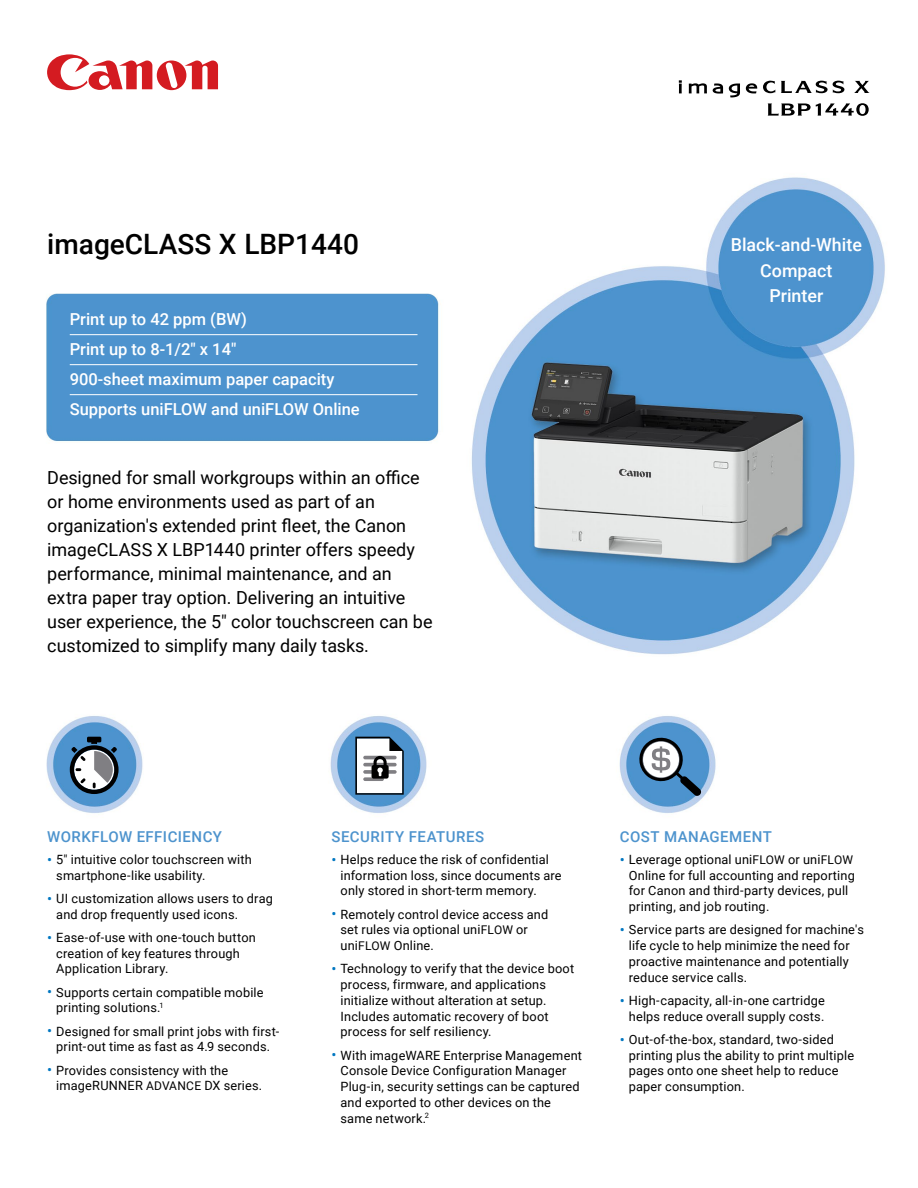
<style>
.page{position:relative;width:918px;height:1188px;background:#fff}
.page>*{position:absolute;margin:0;border:0;box-sizing:border-box;transform-origin:0 0}
.t1{font:500 28.05px "Roboto";color:#000}
.t2{font:18px/24px "Roboto";color:#000}
.t3{font:500 17.85px/25.5px "Roboto";color:#fff;text-align:center}
.t4{font:500 16.5px/30px "Roboto";color:#fff}
.t5{font:500 15px "Roboto";letter-spacing:.03em;color:#4d93cd}
.t6{font:12.75px/15.8px "Roboto";letter-spacing:.015em;color:#000}
.s1{font-size:15px;color:#0077c1}
.s2{font-size:12px}
</style>
<div class="page">
<img style="left:46px;top:80px;width:839px;height:733px">
<hr style="left:70px;top:334px;width:348px;height:1px;background:#fff">
<hr style="left:70px;top:364px;width:348px;height:1px;background:#fff">
<hr style="left:70px;top:394px;width:348px;height:1px;background:#fff">
<svg style="left:70px;top:737px;width:49px;height:57px"></svg>
<svg style="left:637px;top:735px;width:64px;height:61px"></svg>
<svg style="left:355px;top:737px;width:49px;height:58px"></svg>
<svg style="left:47px;top:54px;width:171px;height:36px"></svg>
<svg style="left:767px;top:103px;width:102px;height:13px"></svg>
<svg style="left:679px;top:80px;width:3px;height:13px"></svg>
<svg style="left:689px;top:83px;width:18px;height:10px"></svg>
<svg style="left:713px;top:83px;width:10px;height:11px"></svg>
<svg style="left:729px;top:84px;width:11px;height:13px"></svg>
<svg style="left:746px;top:83px;width:11px;height:10px"></svg>
<svg style="left:763px;top:81px;width:12px;height:12px"></svg>
<svg style="left:781px;top:81px;width:63px;height:12px"></svg>
<svg style="left:854px;top:81px;width:16px;height:12px"></svg>
<h1 class="t1" style="left:47px;top:224px;width:313px">imageCLASS X LBP1440</h1>
<p class="t4" style="left:70px;top:304px;width:292px">Print up to 42 ppm (BW)<br>Print up to 8-1/2" x 14"<br>900-sheet maximum paper capacity<br>Supports uniFLOW and uniFLOW Online</p>
<p class="t2" style="left:47px;top:465px;width:387px">Designed for small workgroups within an office or home environments used as part of an organization's extended print fleet, the Canon imageCLASS X LBP1440 printer offers speedy performance, minimal maintenance, and an extra paper tray option. Delivering an intuitive user experience, the 5" color touchscreen can be customized to simplify many daily tasks.</p>
<h3 class="t3" style="left:731px;top:231px;width:133px">Black-and-White<br>Compact<br>Printer</h3>
<p class="t5" style="left:47px;top:826px;width:176px">WORKFLOW EFFICIENCY</p>
<p class="t6" style="left:56px;top:851px;width:197px;text-indent:-9px"><span class="s1">•</span> 5" intuitive color touchscreen with smartphone-like usability.</p>
<p class="t6" style="left:56px;top:890px;width:218px;text-indent:-9px"><span class="s1">•</span> UI customization allows users to drag and drop frequently used icons.</p>
<p class="t6" style="left:56px;top:929px;width:201px;text-indent:-9px"><span class="s1">•</span> Ease-of-use with one-touch button creation of key features through<br>Application Library.</p>
<p class="t6" style="left:56px;top:984px;width:209px;text-indent:-9px"><span class="s1">•</span> Supports certain compatible mobile printing solutions.<sup>1</sup></p>
<p class="t6" style="left:47px;top:1023px;width:234px;text-align:center"><span class="s1">•</span> Designed for small print jobs with first&shy;print-out time as fast as 4.9 seconds.</p>
<p class="t6" style="left:56px;top:1062px;width:207px;text-indent:-9px"><span class="s1">•</span> Provides consistency with the imageRUNNER <span class="s2">ADVANCE</span> DX series.</p>
<p class="t5" style="left:332px;top:826px;width:154px">SECURITY FEATURES</p>
<p class="t6" style="left:341px;top:851px;width:223px;text-indent:-9px"><span class="s1">•</span> Helps reduce the risk of confidential information loss, since documents are only stored in short-term memory.</p>
<p class="t6" style="left:341px;top:906px;width:209px;text-indent:-9px"><span class="s1">•</span> Remotely control device access and set rules via optional uni<span class="s2">FLOW</span> or uni<span class="s2">FLOW</span> Online.</p>
<p class="t6" style="left:341px;top:960px;width:235px;text-indent:-9px"><span class="s1">•</span> Technology to verify that the device boot process, firmware, and applications initialize without alteration at setup.<br>Includes automatic recovery of boot process for self resiliency.</p>
<p class="t6" style="left:341px;top:1047px;width:243px;text-indent:-9px"><span class="s1">•</span> With imageWARE Enterprise Management Console Device Configuration Manager Plug-in, security settings can be captured and exported to other devices on the same network.<sup>2</sup></p>
<p class="t5" style="left:620px;top:826px;width:154px">COST MANAGEMENT</p>
<p class="t6" style="left:629px;top:851px;width:227px;text-indent:-9px"><span class="s1">•</span> Leverage optional uni<span class="s2">FLOW</span> or uni<span class="s2">FLOW </span>Online for full accounting and reporting for Canon and third-party devices, pull printing, and job routing.</p>
<p class="t6" style="left:629px;top:921px;width:237px;text-indent:-9px"><span class="s1">•</span> Service parts are designed for machine's life cycle to help minimize the need for proactive maintenance and potentially reduce service calls.</p>
<p class="t6" style="left:620px;top:992px;width:206px;text-align:right"><span class="s1">•</span> High-capacity, all-in-one cartridge helps reduce overall supply costs.</p>
<p class="t6" style="left:629px;top:1031px;width:227px;text-indent:-9px"><span class="s1">•</span> Out-of-the-box, standard, two-sided printing plus the ability to print multiple pages onto one sheet help to reduce paper consumption.</p>
</div>
